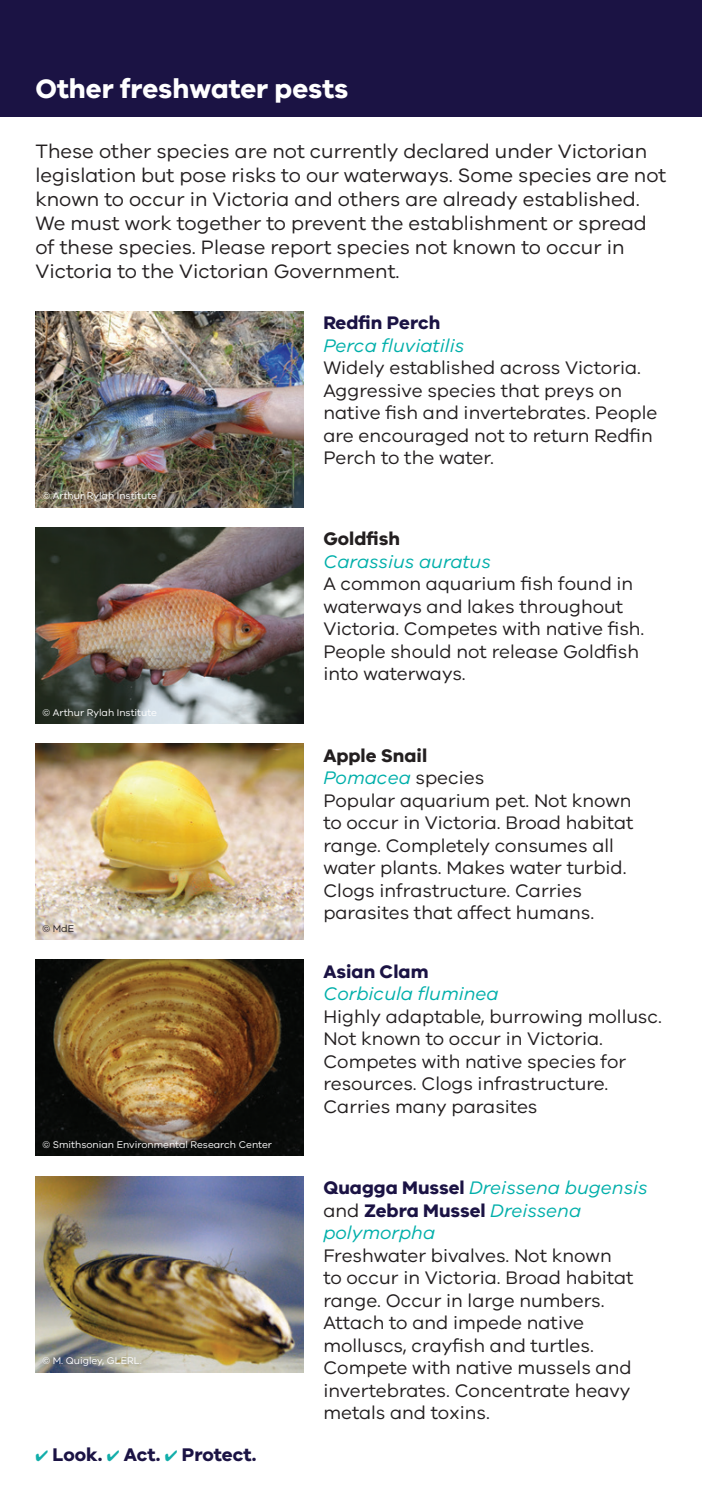
<style>
.page{position:relative;width:702px;height:1489px;background:#fff}
.page>*{position:absolute;margin:0;border:0;box-sizing:border-box;transform-origin:0 0}
.head{font:700 27.5px "VIC";color:#fff}
.body_copy{font:20px/24px "VIC";color:#231f20}
.t1{font:18.75px/22.5px "VIC";color:#231f20}
.t2{font:italic 18.75px/22.5px "VIC";color:#00afaa}
.species_head{font:700 18.75px "VIC";color:#1b1344}
.t3{font:700 18.75px "VIC";color:#231f20}
.species_head-2{font:10px "VIC";color:#fff}
.species_head-3{font:10px "VIC";color:#231f20}
.s1{color:#12aeaa}
.s2{font-style:normal;color:#231f20}
.s3{font-weight:700;font-style:normal;color:#1b1344}
</style>
<div class="page">
<div style="left:0;top:0;width:702px;height:116px;background:#1b1344"></div>
<img style="left:35px;top:959px;width:268px;height:196px">
<img style="left:35px;top:311px;width:268px;height:196px">
<img style="left:35px;top:527px;width:268px;height:196px">
<img style="left:35px;top:743px;width:268px;height:196px">
<img style="left:35px;top:1176px;width:268px;height:195px">
<p class="head" style="left:35px;top:72px;width:314px">Other freshwater pests</p>
<p class="body_copy" style="left:35px;top:138px;width:632px">These other species are not currently declared under Victorian legislation but pose risks to our waterways. Some species are not known to occur in Victoria and others are already established.<br>We must work together to prevent the establishment or spread of these species. Please report species not known to occur in Victoria to the Victorian Government.</p>
<p class="species_head" style="left:323px;top:311px;width:119px">Redfin Perch</p>
<p class="t2" style="left:323px;top:333px;width:142px">Perca fluviatilis</p>
<p class="t1" style="left:323px;top:356px;width:335px">Widely established across Victoria.<br>Aggressive species that preys on native fish and invertebrates. People are encouraged not to return Redfin<br>Perch to the water.</p>
<p class="species_head-2" style="left:43px;top:490px;width:116px">© Arthur Rylah Institute</p>
<p class="species_head-2" style="left:43px;top:706px;width:116px">© Arthur Rylah Institute</p>
<p class="species_head-3" style="left:43px;top:922px;width:33px">© MdE</p>
<p class="species_head-2" style="left:43px;top:1138px;width:231px">© Smithsonian Environmental Research Center</p>
<p class="species_head-2" style="left:43px;top:1354px;width:101px">© M. Quigley, GLERL.</p>
<p class="species_head" style="left:35px;top:1442px;width:222px"><span class="s1">✔</span> Look. <span class="s1">✔</span> Act. <span class="s1">✔</span> Protect.</p>
<p class="t3" style="left:323px;top:527px;width:78px">Goldfish</p>
<p class="t2" style="left:323px;top:549px;width:169px">Carassius auratus</p>
<p class="t1" style="left:323px;top:572px;width:322px">A common aquarium fish found in waterways and lakes throughout<br>Victoria. Competes with native fish.<br>People should not release Goldfish into waterways.</p>
<p class="t3" style="left:323px;top:743px;width:105px">Apple Snail</p>
<p class="t2" style="left:323px;top:766px;width:162px">Pomacea <span class="s2">species</span></p>
<p class="t1" style="left:323px;top:788px;width:311px">Popular aquarium pet. Not known to occur in Victoria. Broad habitat range. Completely consumes all water plants. Makes water turbid.<br>Clogs infrastructure. Carries parasites that affect humans.</p>
<p class="species_head" style="left:323px;top:959px;width:107px">Asian Clam</p>
<p class="t2" style="left:323px;top:982px;width:177px">Corbicula fluminea</p>
<p class="t1" style="left:323px;top:1004px;width:340px">Highly adaptable, burrowing mollusc.<br>Not known to occur in Victoria.<br>Competes with native species for resources. Clogs infrastructure.<br>Carries many parasites</p>
<p class="t2" style="left:323px;top:1175px;width:326px"><span class="s3">Quagga Mussel</span> Dreissena bugensis <span class="s2">and</span> <span class="s3">Zebra Mussel</span> Dreissena polymorpha</p>
<p class="t1" style="left:323px;top:1243px;width:311px">Freshwater bivalves. Not known to occur in Victoria. Broad habitat range. Occur in large numbers.<br>Attach to and impede native molluscs, crayfish and turtles.<br>Compete with native mussels and invertebrates. Concentrate heavy metals and toxins.</p>
</div>
